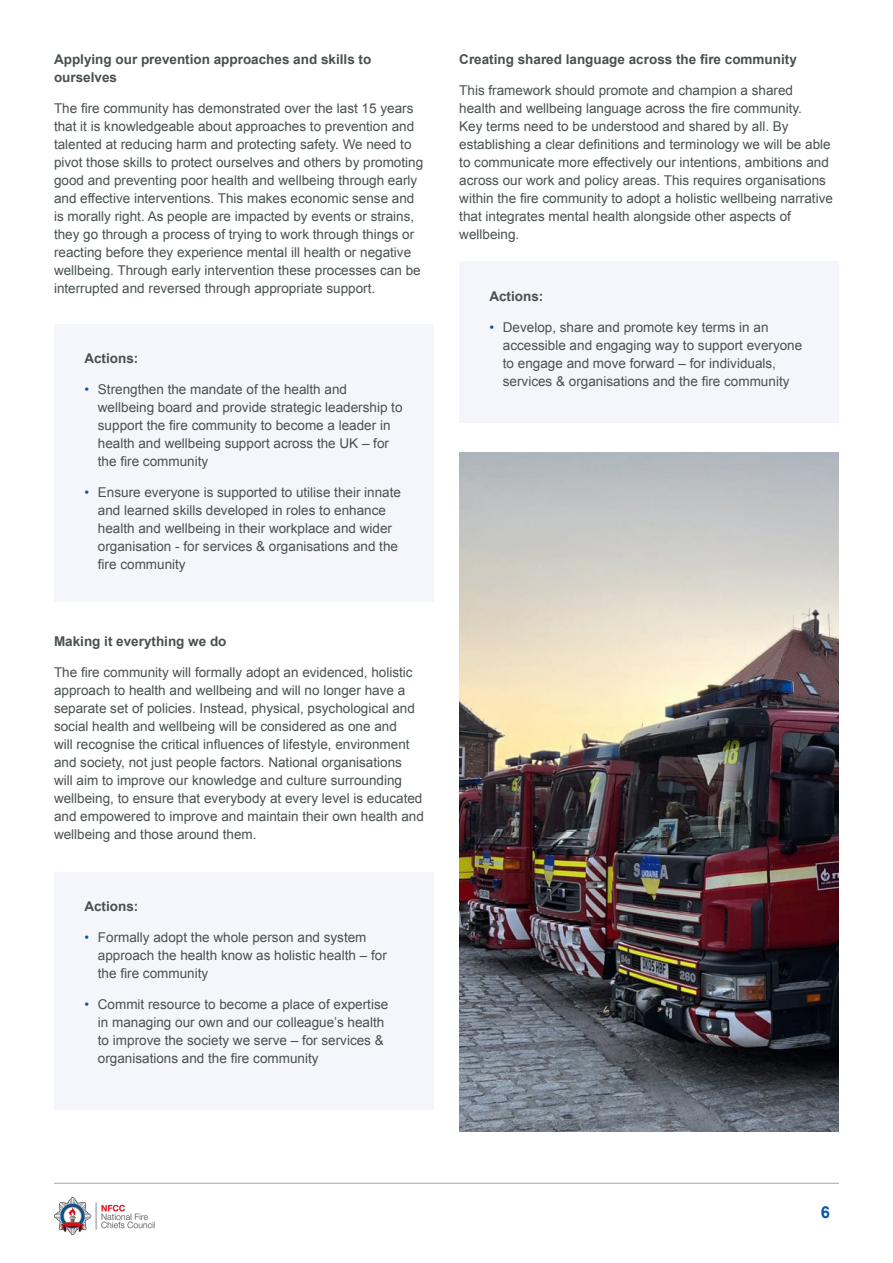
<style>
.page{position:relative;width:893px;height:1263px;background:#fff}
.page>*{position:absolute;margin:0;border:0;box-sizing:border-box;transform-origin:0 0}
.t1{font:700 16.5px "Arial";color:#0a57a3}
.t2{font:13.5px/18px "Arial";color:#49514f}
.t3{font:700 13.5px/18px "Arial";color:#49514f}
.s1{color:#0a57a3}
</style>
<div class="page">
<hr style="left:54px;top:1183px;width:785px;height:1px;background:#49514f">
<img style="left:54px;top:1197px;width:101px;height:37px">
<div style="left:54px;top:325px;width:380px;height:277px;background:#f5f6fb"></div>
<div style="left:54px;top:872px;width:380px;height:238px;background:#f5f6fb"></div>
<img style="left:459px;top:453px;width:380px;height:678px">
<div style="left:459px;top:261px;width:380px;height:162px;background:#f5f6fb"></div>
<p class="t3" style="left:54px;top:51px;width:319px">Applying our prevention approaches and skills to ourselves</p>
<p class="t2" style="left:54px;top:99px;width:371px">The fire community has demonstrated over the last 15 years that it is knowledgeable about approaches to prevention and talented at reducing harm and protecting safety. We need to pivot those skills to protect ourselves and others by promoting good and preventing poor health and wellbeing through early and effective interventions. This makes economic sense and is morally right. As people are impacted by events or strains, they go through a process of trying to work through things or reacting before they experience mental ill health or negative wellbeing. Through early intervention these processes can be interrupted and reversed through appropriate support.</p>
<p class="t3" style="left:84px;top:350px;width:56px">Actions:</p>
<p class="t2" style="left:98px;top:380px;width:306px;text-indent:-14px"><span class="s1">•</span> Strengthen the mandate of the health and wellbeing board and provide strategic leadership to support the fire community to become a leader in health and wellbeing support across the UK – for the fire community</p>
<p class="t2" style="left:98px;top:483px;width:305px;text-indent:-14px"><span class="s1">•</span> Ensure everyone is supported to utilise their innate and learned skills developed in roles to enhance health and wellbeing in their workplace and wider organisation - for services &amp; organisations and the fire community</p>
<p class="t3" style="left:54px;top:633px;width:174px">Making it everything we do</p>
<p class="t2" style="left:54px;top:663px;width:371px">The fire community will formally adopt an evidenced, holistic approach to health and wellbeing and will no longer have a separate set of policies. Instead, physical, psychological and social health and wellbeing will be considered as one and<br>will recognise the critical influences of lifestyle, environment and society, not just people factors. National organisations will aim to improve our knowledge and culture surrounding wellbeing, to ensure that everybody at every level is educated and empowered to improve and maintain their own health and wellbeing and those around them.</p>
<p class="t3" style="left:84px;top:898px;width:56px">Actions:</p>
<p class="t2" style="left:98px;top:928px;width:290px;text-indent:-14px"><span class="s1">•</span> Formally adopt the whole person and system approach the health know as holistic health – for the fire community</p>
<p class="t2" style="left:98px;top:995px;width:292px;text-indent:-14px"><span class="s1">•</span> Commit resource to become a place of expertise in managing our own and our colleague’s health to improve the society we serve – for services &amp; organisations and the fire community</p>
<p class="t3" style="left:459px;top:51px;width:339px">Creating shared language across the fire community</p>
<p class="t2" style="left:459px;top:81px;width:375px">This framework should promote and champion a shared health and wellbeing language across the fire community.<br>Key terms need to be understood and shared by all. By establishing a clear definitions and terminology we will be able to communicate more effectively our intentions, ambitions and across our work and policy areas. This requires organisations within the fire community to adopt a holistic wellbeing narrative that integrates mental health alongside other aspects of wellbeing.</p>
<p class="t3" style="left:489px;top:288px;width:55px">Actions:</p>
<p class="t2" style="left:503px;top:319px;width:301px;text-indent:-14px"><span class="s1">•</span> Develop, share and promote key terms in an accessible and engaging way to support everyone to engage and move forward – for individuals, services &amp; organisations and the fire community</p>
<p class="t1" style="left:821px;top:1201px;width:11px">6</p>
</div>
